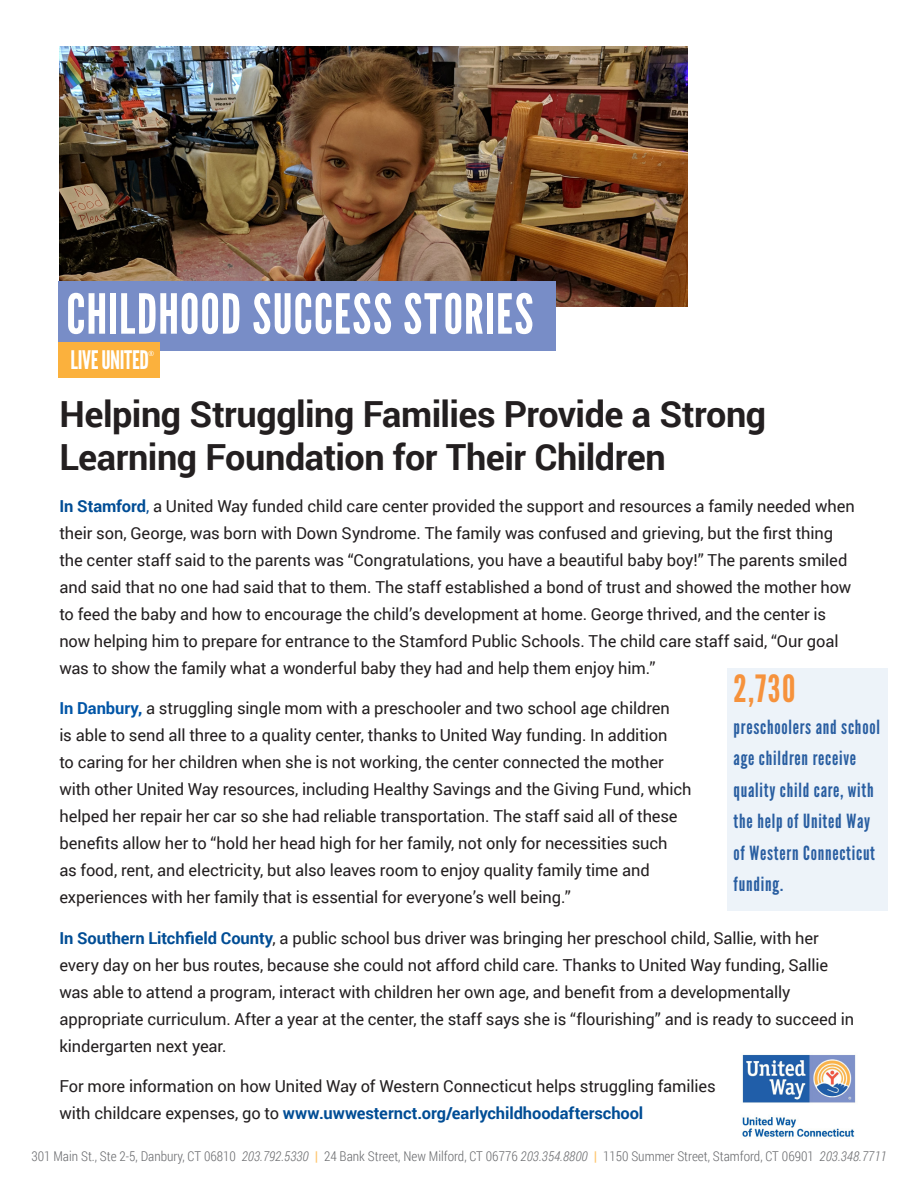
<style>
.page{position:relative;width:918px;height:1188px;background:#fff}
.page>*{position:absolute;margin:0;border:0;box-sizing:border-box;transform-origin:0 0}
.Headline_2a{font:55.05px "League Gothic";letter-spacing:.02em;color:#fff}
.t1{font:37.5px "League Gothic";color:#f6923c}
.Copy{font:700 36px/43.2px "Roboto";letter-spacing:-.015em;color:#231f20}
.GraphicHead{font:25.5px "League Gothic";letter-spacing:-.015em;color:#fff}
.t2{font:19.5px/31.5px "League Gothic";letter-spacing:.04em;color:#295ea1}
.Copy-2{font:16.5px/27px "Roboto";letter-spacing:-.005em;color:#231f20}
.t3{font:300 13.5px "Roboto Condensed";color:#6c6d70}
.GraphicHead-2{font:7.05px "League Gothic";color:#fff}
.s1{font-weight:700;color:#014d95}
.s2{color:#014d95}
.s3{font-weight:700;color:#0155a7}
.s4{font-style:italic}
.s5{font-family:"Roboto";font-weight:900;color:#fec670}
</style>
<div class="page">
<img style="left:59px;top:46px;width:629px;height:261px">
<div style="left:727px;top:668px;width:161px;height:243px;background:#edf3f9"></div>
<div style="left:59px;top:282px;width:497px;height:69px;background:#788dc7"></div>
<img style="left:742px;top:1054px;width:114px;height:83px">
<div style="left:58px;top:342px;width:102px;height:36px;background:#fbb13d"></div>
<p class="Headline_2a" style="left:66px;top:281px;width:469px">CHILDHOOD SUCCESS STORIES</p>
<p class="GraphicHead" style="left:71px;top:345px;width:80px">LIVE UNITED</p>
<p class="GraphicHead-2" style="left:149px;top:349px;width:7px">®</p>
<p class="Copy" style="left:59px;top:391px;width:708px">Helping Struggling Families Provide a Strong<br>Learning Foundation for Their Children</p>
<p class="Copy-2" style="left:59px;top:492px;width:797px"><span class="s1">In Stamford</span><span class="s2">,</span> a United Way funded child care center provided the support and resources a family needed when their son, George, was born with Down Syndrome. The family was confused and grieving, but the first thing the center staff said to the parents was “Congratulations, you have a beautiful baby boy!” The parents smiled and said that no one had said that to them. The staff established a bond of trust and showed the mother how to feed the baby and how to encourage the child’s development at home. George thrived, and the center is now helping him to prepare for entrance to the Stamford Public Schools. The child care staff said, “Our goal was to show the family what a wonderful baby they had and help them enjoy him.”</p>
<p class="Copy-2" style="left:59px;top:694px;width:634px"><span class="s3">In Danbury,</span> a struggling single mom with a preschooler and two school age children<br>is able to send all three to a quality center, thanks to United Way funding. In addition<br>to caring for her children when she is not working, the center connected the mother with other United Way resources, including Healthy Savings and the Giving Fund, which helped her repair her car so she had reliable transportation. The staff said all of these benefits allow her to “hold her head high for her family, not only for necessities such<br>as food, rent, and electricity, but also leaves room to enjoy quality family time and experiences with her family that is essential for everyone’s well being.”</p>
<p class="Copy-2" style="left:59px;top:924px;width:796px"><span class="s1">In Southern Litchfield County</span>, a public school bus driver was bringing her preschool child, Sallie, with her every day on her bus routes, because she could not afford child care. Thanks to United Way funding, Sallie was able to attend a program, interact with children her own age, and benefit from a developmentally appropriate curriculum. After a year at the center, the staff says she is “flourishing” and is ready to succeed in kindergarten next year.</p>
<p class="Copy-2" style="left:59px;top:1072px;width:658px">For more information on how United Way of Western Connecticut helps struggling families with childcare expenses, go to <span class="s1">www.uwwesternct.org/earlychildhoodafterschool</span></p>
<p class="t1" style="left:734px;top:666px;width:63px">2,730</p>
<p class="t2" style="left:734px;top:711px;width:148px">preschoolers and school age children receive quality child care, with the help of United Way of Western Connecticut funding.</p>
<p class="t3" style="left:31px;top:1147px;width:857px">301 Main St., Ste 2-5, Danbury, CT 06810 <span class="s4">203.792.5330</span> <span class="s5">|</span> 24 Bank Street, New Milford, CT 06776 <span class="s4">203.354.8800</span> <span class="s5">|</span> 1150 Summer Street, Stamford, CT 06901 <span class="s4">203.348.7711</span></p>
</div>
